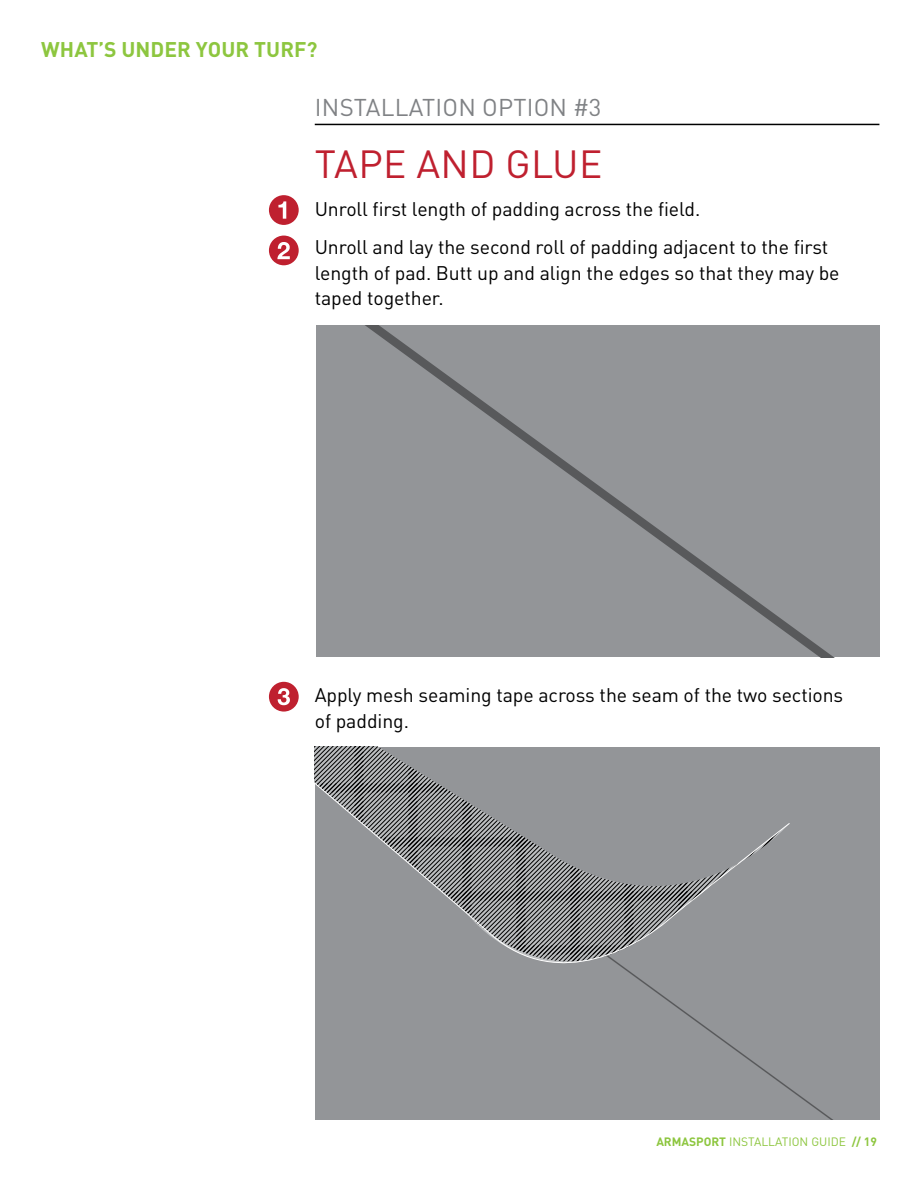
<style>
.page{position:relative;width:918px;height:1188px;background:#fff}
.page>*{position:absolute;margin:0;border:0;box-sizing:border-box;transform-origin:0 0}
.t1{font:38.85px "DIN Pro";letter-spacing:.01em;color:#bf202f}
.t2{font:24px "DIN Pro";letter-spacing:.01em;color:#808285}
.t3{font:700 21px "DIN Pro";letter-spacing:.005em;color:#8dc63f}
.t4{font:19.5px/25.5px "DIN Pro";letter-spacing:-.005em;color:#000}
.t5{font:12px "DIN Pro";color:#8dc63f}
.s1{font-weight:700}
</style>
<div class="page">
<div style="left:316px;top:326px;width:563px;height:331px;background:#939598"></div>
<div style="left:315px;top:747px;width:564px;height:372px;background:#939598"></div>
<svg style="left:315px;top:747px;width:228px;height:30px;background:#8a8c8f"></svg>
<div style="left:464px;top:995px;width:325px;height:24px;background:#939598"></div>
<svg style="left:315px;top:777px;width:475px;height:218px;background:#8c8e90"></svg>
<hr style="left:315px;top:124px;width:564px;height:1px;background:#000">
<svg style="left:269px;top:195px;width:30px;height:30px"></svg>
<svg style="left:269px;top:236px;width:30px;height:29px"></svg>
<svg style="left:269px;top:682px;width:30px;height:30px"></svg>
<p class="t3" style="left:41px;top:32px;width:278px">WHAT’S UNDER YOUR TURF?</p>
<p class="t2" style="left:315px;top:88px;width:288px">INSTALLATION OPTION #3</p>
<h1 class="t1" style="left:315px;top:133px;width:289px">TAPE AND GLUE</h1>
<p class="t4" style="left:315px;top:188px;width:515px;line-height:38.2px">Unroll first length of padding across the field.<br>Unroll and lay the second roll of padding adjacent to the first</p>
<p class="t4" style="left:315px;top:258px;width:526px">length of pad. Butt up and align the edges so that they may be taped together.</p>
<p class="t4" style="left:315px;top:680px;width:530px">Apply mesh seaming tape across the seam of the two sections of padding.</p>
<p class="t5" style="left:656px;top:1132px;width:222px"><span class="s1">ARMASPORT</span> INSTALLATION GUIDE <span class="s1">// 19</span></p>
</div>
